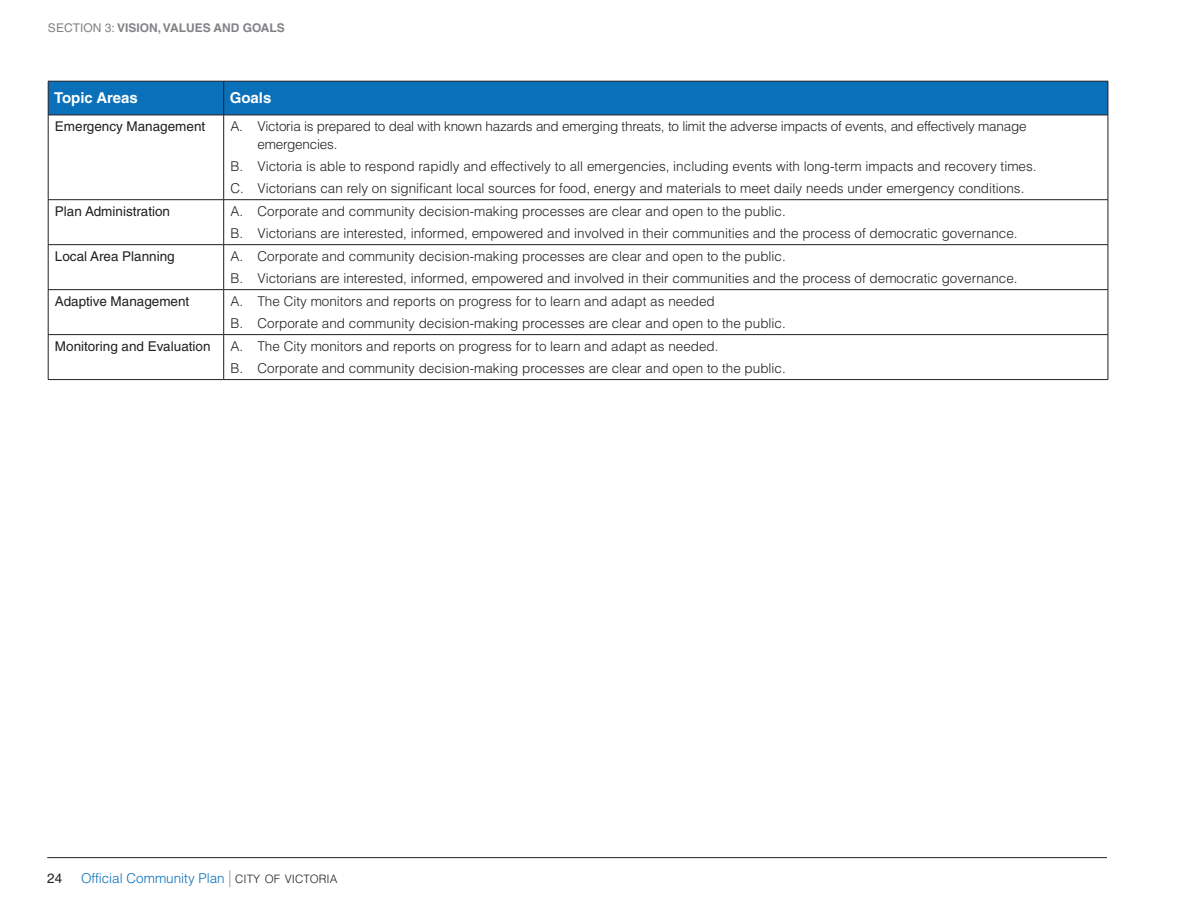
<style>
.page{position:relative;width:1188px;height:918px;background:#fff}
.page>*{position:absolute;margin:0;border:0;box-sizing:border-box;transform-origin:0 0}
.chart_header{font:700 15px "Helvetica LT Std";color:#fff}
.body_text_sp__035{font:300 13.5px/18px "Helvetica LT Std";color:#231f20}
.body_text_roman_sp{font:13.5px "Helvetica LT Std";color:#231f20}
.t1{font:300 13.5px "Helvetica LT Std";color:#0970b9}
.chpt_head_sm_R{font:700 12px "Helvetica LT Std";color:#808285}
.s1{font-weight:400}
.s2{font-size:16.8px;color:#939598}
.s3{font-size:11.55px;color:#231f20}
</style>
<div class="page">
<hr style="left:47px;top:857px;width:1060px;height:1px;background:#231f20">
<div style="left:49px;top:82px;width:1059px;height:33px;background:#0970b9"></div>
<hr style="left:48px;top:81px;width:176px;height:1px;background:#231f20">
<hr style="left:48px;top:81px;width:1px;height:34px;background:#231f20">
<hr style="left:224px;top:81px;width:884px;height:1px;background:#231f20">
<hr style="left:223px;top:81px;width:1px;height:34px;background:#231f20">
<hr style="left:1108px;top:81px;width:1px;height:34px;background:#231f20">
<hr style="left:48px;top:115px;width:176px;height:1px;background:#231f20">
<hr style="left:224px;top:115px;width:884px;height:1px;background:#231f20">
<hr style="left:48px;top:115px;width:1px;height:85px;background:#231f20">
<hr style="left:223px;top:115px;width:1px;height:85px;background:#231f20">
<hr style="left:1108px;top:115px;width:1px;height:85px;background:#231f20">
<hr style="left:48px;top:199px;width:176px;height:1px;background:#231f20">
<hr style="left:48px;top:200px;width:1px;height:44px;background:#231f20">
<hr style="left:224px;top:199px;width:884px;height:1px;background:#231f20">
<hr style="left:223px;top:200px;width:1px;height:44px;background:#231f20">
<hr style="left:1108px;top:200px;width:1px;height:44px;background:#231f20">
<hr style="left:48px;top:244px;width:176px;height:1px;background:#231f20">
<hr style="left:48px;top:245px;width:1px;height:44px;background:#231f20">
<hr style="left:224px;top:244px;width:884px;height:1px;background:#231f20">
<hr style="left:223px;top:245px;width:1px;height:44px;background:#231f20">
<hr style="left:1108px;top:245px;width:1px;height:44px;background:#231f20">
<hr style="left:48px;top:289px;width:176px;height:1px;background:#231f20">
<hr style="left:48px;top:290px;width:1px;height:44px;background:#231f20">
<hr style="left:224px;top:289px;width:884px;height:1px;background:#231f20">
<hr style="left:223px;top:290px;width:1px;height:44px;background:#231f20">
<hr style="left:1108px;top:290px;width:1px;height:44px;background:#231f20">
<hr style="left:48px;top:334px;width:176px;height:1px;background:#231f20">
<hr style="left:48px;top:335px;width:1px;height:44px;background:#231f20">
<hr style="left:224px;top:334px;width:884px;height:1px;background:#231f20">
<hr style="left:223px;top:335px;width:1px;height:44px;background:#231f20">
<hr style="left:1108px;top:335px;width:1px;height:44px;background:#231f20">
<hr style="left:48px;top:379px;width:176px;height:1px;background:#231f20">
<hr style="left:224px;top:379px;width:884px;height:1px;background:#231f20">
<p class="chpt_head_sm_R" style="left:48px;top:20px;width:238px"><span class="s1">SECTION 3:</span> VISION, VALUES AND GOALS</p>
<p class="chart_header" style="left:54px;top:89px;width:85px">Topic Areas</p>
<p class="chart_header" style="left:230px;top:89px;width:43px">Goals</p>
<p class="body_text_roman_sp" style="left:55px;top:119px;width:152px">Emergency Management</p>
<p class="body_text_sp__035" style="left:257px;top:117px;width:771px;text-indent:-27px">A. Victoria is prepared to deal with known hazards and emerging threats, to limit the adverse impacts of events, and effectively manage emergencies.</p>
<p class="body_text_sp__035" style="left:230px;top:157px;width:808px">B. Victoria is able to respond rapidly and effectively to all emergencies, including events with long-term impacts and recovery times.</p>
<p class="body_text_sp__035" style="left:230px;top:179px;width:796px">C. Victorians can rely on significant local sources for food, energy and materials to meet daily needs under emergency conditions.</p>
<p class="body_text_roman_sp" style="left:55px;top:204px;width:117px">Plan Administration</p>
<p class="body_text_sp__035" style="left:230px;top:202px;width:557px">A. Corporate and community decision-making processes are clear and open to the public.</p>
<p class="body_text_sp__035" style="left:230px;top:224px;width:789px">B. Victorians are interested, informed, empowered and involved in their communities and the process of democratic governance.</p>
<p class="body_text_roman_sp" style="left:55px;top:249px;width:121px">Local Area Planning</p>
<p class="body_text_sp__035" style="left:230px;top:247px;width:557px">A. Corporate and community decision-making processes are clear and open to the public.</p>
<p class="body_text_sp__035" style="left:230px;top:269px;width:789px">B. Victorians are interested, informed, empowered and involved in their communities and the process of democratic governance.</p>
<p class="body_text_roman_sp" style="left:55px;top:294px;width:136px">Adaptive Management</p>
<p class="body_text_sp__035" style="left:230px;top:292px;width:486px">A. The City monitors and reports on progress for to learn and adapt as needed</p>
<p class="body_text_sp__035" style="left:230px;top:314px;width:557px">B. Corporate and community decision-making processes are clear and open to the public.</p>
<p class="body_text_roman_sp" style="left:55px;top:338px;width:157px">Monitoring and Evaluation</p>
<p class="body_text_sp__035" style="left:230px;top:337px;width:490px">A. The City monitors and reports on progress for to learn and adapt as needed.</p>
<p class="body_text_sp__035" style="left:230px;top:359px;width:557px">B. Corporate and community decision-making processes are clear and open to the public.</p>
<p class="body_text_roman_sp" style="left:47px;top:870px;width:17px">24</p>
<p class="t1" style="left:81px;top:869px;width:258px">Official Community Plan <span class="s2">|</span> <span class="s3">CITY OF VICTORIA</span></p>
</div>
